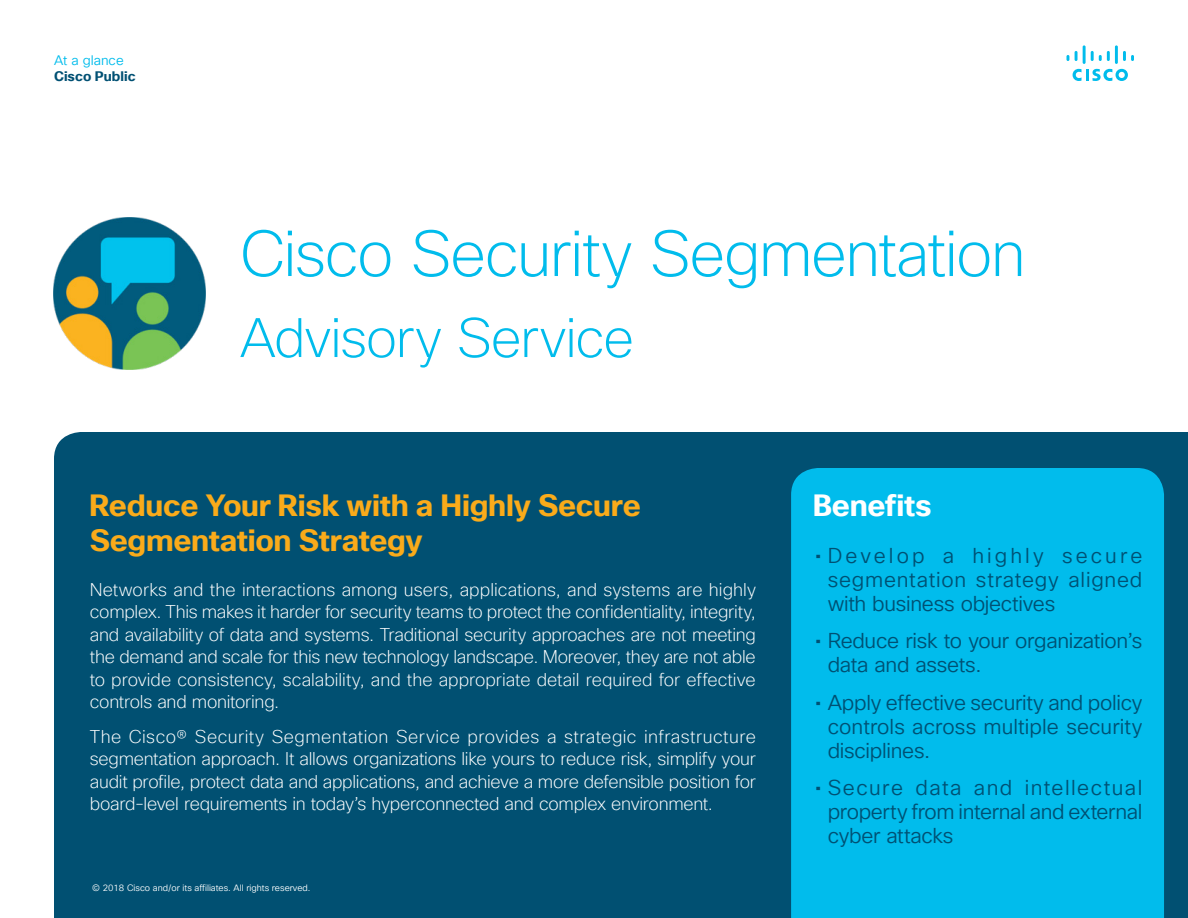
<style>
.page{position:relative;width:1188px;height:918px;background:#fff}
.page>*{position:absolute;margin:0;border:0;box-sizing:border-box;transform-origin:0 0}
.Title_Headline{font:200 63px "Cisco Sans TT";letter-spacing:-.025em;color:#01bcec}
.Title_Headline-2{font:200 54px "Cisco Sans TT";letter-spacing:-.02em;color:#01bcec}
.Intro_Heading{font:700 30px/34.5px "Cisco Sans TT";letter-spacing:-.01em;color:#faab1a}
.Sidebar_Heading_Whit{font:700 30px "Cisco Sans TT";letter-spacing:-.01em;color:#fff}
.t1{font:21px/24px "Cisco Sans TT Light";letter-spacing:-.01em;color:#005073;text-align:justify}
.Intro{font:200 18px/22.5px "Cisco Sans TT";letter-spacing:-.015em;color:#fff;text-align:justify}
.t2{font:700 13.5px "Cisco Sans TT";color:#005073}
.t3{font:13.5px "Cisco Sans TT Light";color:#01bcec}
.Footer_white{font:9px "Cisco Sans TT Light";color:#fff}
.s1{font-family:"Cisco Sans TT"}
</style>
<div class="page">
<svg style="left:1073px;top:69px;width:55px;height:12px"></svg>
<svg style="left:1067px;top:55px;width:2px;height:6px"></svg>
<svg style="left:1075px;top:51px;width:3px;height:10px"></svg>
<hr style="left:1083px;top:45px;width:3px;height:19px;background:#01bcec">
<svg style="left:1091px;top:51px;width:19px;height:10px"></svg>
<hr style="left:1115px;top:45px;width:3px;height:19px;background:#01bcec">
<svg style="left:1123px;top:51px;width:11px;height:10px"></svg>
<div style="left:54px;top:432px;width:1134px;height:486px;background:#015072"></div>
<div style="left:791px;top:468px;width:373px;height:450px;background:#01bcec"></div>
<img style="left:54px;top:217px;width:152px;height:152px">
<p class="t3" style="left:54px;top:51px;width:71px">At a glance</p>
<p class="t2" style="left:54px;top:67px;width:83px">Cisco Public</p>
<p class="Title_Headline" style="left:240px;top:213px;width:787px">Cisco Security Segmentation</p>
<p class="Title_Headline-2" style="left:240px;top:303px;width:396px">Advisory Service</p>
<p class="Intro_Heading" style="left:90px;top:489px;width:552px">Reduce Your Risk with a Highly Secure<br>Segmentation Strategy</p>
<p class="Intro" style="left:90px;top:579px;width:668px">Networks and the interactions among users, applications, and systems are highly complex. This makes it harder for security teams to protect the confidentiality, integrity, and availability of data and systems. Traditional security approaches are not meeting the demand and scale for this new technology landscape. Moreover, they are not able to provide consistency, scalability, and the appropriate detail required for effective controls and monitoring.</p>
<p class="Intro" style="left:90px;top:726px;width:668px">The Cisco® Security Segmentation Service provides a strategic infrastructure segmentation approach. It allows organizations like yours to reduce risk, simplify your audit profile, protect data and applications, and achieve a more defensible position for board-level requirements in today’s hyperconnected and complex environment.</p>
<p class="Footer_white" style="left:92px;top:882px;width:220px">© 2018 Cisco and/or its affiliates. All rights reserved.</p>
<p class="Sidebar_Heading_Whit" style="left:813px;top:486px;width:121px">Benefits</p>
<p class="t1" style="left:828px;top:544px;width:316px;text-indent:-13px"><span class="s1">•</span> Develop a highly secure segmentation strategy aligned with business objectives</p>
<p class="t1" style="left:828px;top:630px;width:316px;text-indent:-13px"><span class="s1">•</span> Reduce risk to your organization’s data and assets.</p>
<p class="t1" style="left:828px;top:691px;width:316px;text-indent:-13px"><span class="s1">•</span> Apply effective security and policy controls across multiple security disciplines.</p>
<p class="t1" style="left:828px;top:777px;width:316px;text-indent:-13px"><span class="s1">•</span> Secure data and intellectual property from internal and external cyber attacks</p>
</div>
